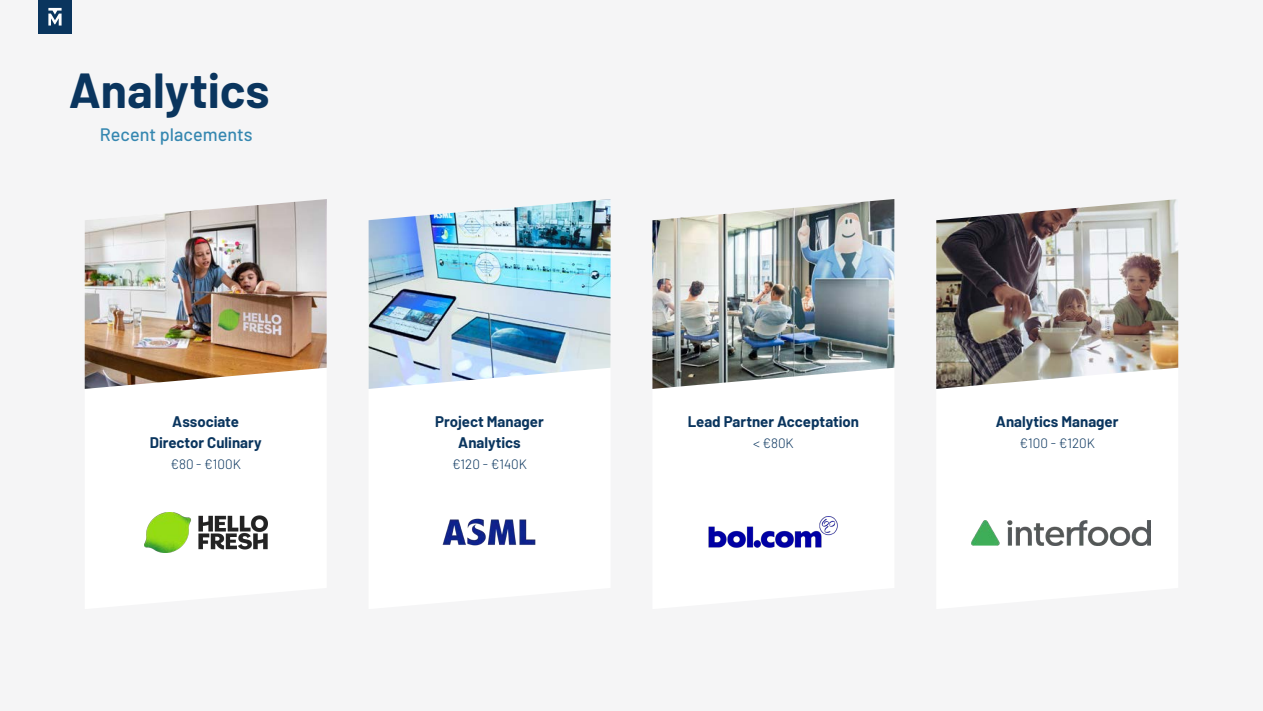
<style>
.page{position:relative;width:1263px;height:711px;background:#fff}
.page>*{position:absolute;margin:0;border:0;box-sizing:border-box;transform-origin:0 0}
.t1{font:700 48px "Barlow";color:#0a355e}
.t2{font:500 18px "Barlow";color:#3587b0}
.t3{font:700 15px "Barlow";color:#0a355e}
.t4{font:300 13.5px "Barlow";color:#0a355e}
</style>
<div class="page">
<div style="left:0;top:0;width:1263px;height:710px;background:#f5f5f6"></div>
<img style="left:85px;top:199px;width:242px;height:189px">
<img style="left:369px;top:199px;width:241px;height:189px">
<img style="left:652px;top:199px;width:242px;height:189px">
<img style="left:936px;top:199px;width:242px;height:189px">
<img style="left:144px;top:512px;width:123px;height:39px">
<img style="left:708px;top:516px;width:130px;height:32px">
<img style="left:972px;top:520px;width:178px;height:25px">
<img style="left:442px;top:518px;width:94px;height:28px">
<div style="left:38px;top:0;width:34px;height:33px;background:#0a355e"></div>
<svg style="left:48px;top:8px;width:14px;height:18px"></svg>
<h1 class="t1" style="left:69px;top:55px;width:202px">Analytics</h1>
<h2 class="t2" style="left:100px;top:124px;width:154px">Recent placements</h2>
<p class="t3" style="left:172px;top:410px;width:68px">Associate</p>
<p class="t3" style="left:150px;top:431px;width:113px">Director Culinary</p>
<p class="t4" style="left:170px;top:455px;width:72px">€80 - €100K</p>
<p class="t3" style="left:435px;top:410px;width:110px">Project Manager</p>
<p class="t3" style="left:458px;top:431px;width:64px">Analytics</p>
<p class="t4" style="left:452px;top:455px;width:76px">€120 - €140K</p>
<p class="t3" style="left:688px;top:410px;width:173px">Lead Partner Acceptation</p>
<p class="t4" style="left:753px;top:434px;width:42px">&lt; €80K</p>
<p class="t3" style="left:996px;top:410px;width:124px">Analytics Manager</p>
<p class="t4" style="left:1019px;top:434px;width:77px">€100 - €120K</p>
</div>
